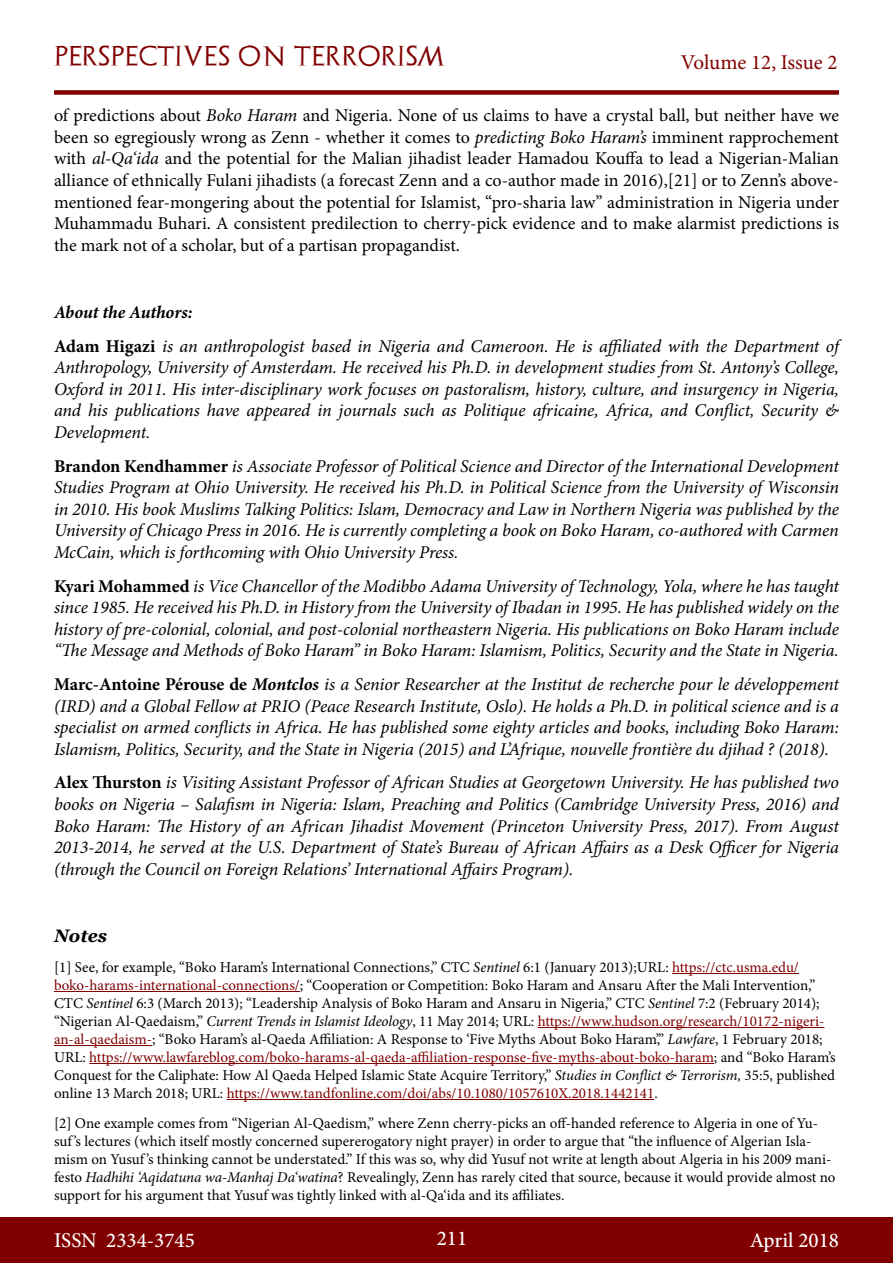
<style>
.page{position:relative;width:893px;height:1263px;background:#fff}
.page>*{position:absolute;margin:0;border:0;box-sizing:border-box;transform-origin:0 0}
.t1{font:500 21px "Minion Pro";color:#fff}
.t2{font:21px "Archeologicaps";letter-spacing:.045em;color:#800000}
.t3{font:21px "Minion Pro";letter-spacing:-.005em;color:#800000}
.t4{font:italic 18px/21.6px "Minion Pro";letter-spacing:-.005em;color:#000;text-align:justify}
.t5{font:18px/21.6px "Minion Pro";letter-spacing:-.005em;color:#000;text-align:justify}
.t6{font:italic 700 18px "Georgia";color:#000}
.t7{font:15px/18px "Minion Pro";color:#000}
.s1{font-style:italic}
.s2{font-weight:700}
.s3{font-weight:700;font-style:normal}
.s4{color:#800000}
</style>
<div class="page">
<div style="left:0;top:1217px;width:893px;height:46px;background:#800000"></div>
<div style="left:54px;top:90px;width:785px;height:5px;background:#800000"></div>
<hr style="left:672px;top:973px;width:127px;height:1px;background:#800000">
<hr style="left:54px;top:991px;width:246px;height:1px;background:#800000">
<hr style="left:538px;top:1027px;width:286px;height:1px;background:#800000">
<hr style="left:54px;top:1045px;width:98px;height:1px;background:#800000">
<hr style="left:89px;top:1063px;width:625px;height:1px;background:#800000">
<hr style="left:227px;top:1099px;width:427px;height:1px;background:#800000">
<p class="t2" style="left:54px;top:43px;width:392px">PERSPECTIVES ON TERRORISM</p>
<p class="t3" style="left:681px;top:48px;width:158px">Volume 12, Issue 2</p>
<p class="t5" style="left:54px;top:105px;width:786px">of predictions about <span class="s1">Boko Haram</span> and Nigeria. None of us claims to have a crystal ball, but neither have we been so egregiously wrong as Zenn - whether it comes to <span class="s1">predicting Boko Haram’s</span> imminent rapprochement with <span class="s1">al-Qa‘ida</span> and the potential for the Malian jihadist leader Hamadou Kouffa to lead a Nigerian-Malian alliance of ethnically Fulani jihadists (a forecast Zenn and a co-author made in 2016),[21] or to Zenn’s above&shy;mentioned fear-mongering about the potential for Islamist, “pro-sharia law” administration in Nigeria under Muhammadu Buhari. A consistent predilection to cherry-pick evidence and to make alarmist predictions is the mark not of a scholar, but of a partisan propagandist.</p>
<p class="t4" style="left:54px;top:295px;width:786px;line-height:33.6px"><span class="s2">About the Authors:<br></span><span class="s3">Adam Higazi</span> is an anthropologist based in Nigeria and Cameroon. He is affiliated with the Department of</p>
<p class="t4" style="left:54px;top:357px;width:787px">Anthropology, University of Amsterdam. He received his Ph.D. in development studies from St. Antony’s College, Oxford in 2011. His inter-disciplinary work focuses on pastoralism, history, culture, and insurgency in Nigeria, and his publications have appeared in journals such as Politique africaine, Africa, and Conflict, Security &amp; Development.</p>
<p class="t4" style="left:54px;top:455px;width:786px"><span class="s3">Brandon Kendhammer</span> is Associate Professor of Political Science and Director of the International Development Studies Program at Ohio University. He received his Ph.D. in Political Science from the University of Wisconsin in 2010. His book Muslims Talking Politics: Islam, Democracy and Law in Northern Nigeria was published by the University of Chicago Press in 2016. He is currently completing a book on Boko Haram, co-authored with Carmen McCain, which is forthcoming with Ohio University Press.</p>
<p class="t4" style="left:54px;top:575px;width:786px"><span class="s3">Kyari Mohammed</span> is Vice Chancellor of the Modibbo Adama University of Technology, Yola, where he has taught since 1985. He received his Ph.D. in History from the University of Ibadan in 1995. He has published widely on the history of pre-colonial, colonial, and post-colonial northeastern Nigeria. His publications on Boko Haram include “The Message and Methods of Boko Haram” in Boko Haram: Islamism, Politics, Security and the State in Nigeria.</p>
<p class="t4" style="left:54px;top:673px;width:787px"><span class="s3">Marc-Antoine Pérouse de</span> <span class="s2">Montclos</span> is a Senior Researcher at the Institut de recherche pour le développement (IRD) and a Global Fellow at PRIO (Peace Research Institute, Oslo). He holds a Ph.D. in political science and is a specialist on armed conflicts in Africa. He has published some eighty articles and books, including Boko Haram:<br>Islamism, Politics, Security, and the State in Nigeria (2015) and L’Afrique, nouvelle frontière du djihad ? (2018).</p>
<p class="t4" style="left:54px;top:772px;width:786px"><span class="s3">Alex Thurston</span> is Visiting Assistant Professor of African Studies at Georgetown University. He has published two books on Nigeria – Salafism in Nigeria: Islam, Preaching and Politics (Cambridge University Press, 2016) and Boko Haram: The History of an African Jihadist Movement (Princeton University Press, 2017). From August 2013-2014, he served at the U.S. Department of State’s Bureau of African Affairs as a Desk Officer for Nigeria (through the Council on Foreign Relations’ International Affairs Program).</p>
<p class="t6" style="left:54px;top:924px;width:55px">Notes</p>
<p class="t7" style="left:54px;top:958px;width:783px">[1] See, for example, “Boko Haram’s International Connections,” CTC <span class="s1">Sentinel</span> 6:1 (January 2013);URL: <span class="s4">https://ctc.usma.edu/ boko-harams-international-connections/</span>; “Cooperation or Competition: Boko Haram and Ansaru After the Mali Intervention,” CTC <span class="s1">Sentinel</span> 6:3 (March 2013); “Leadership Analysis of Boko Haram and Ansaru in Nigeria,” CTC <span class="s1">Sentinel</span> 7:2 (February 2014); “Nigerian Al-Qaedaism,” <span class="s1">Current Trends in Islamist Ideology</span>, 11 May 2014; URL: <span class="s4">https://www.hudson.org/research/10172-nigeri&shy;an-al-qaedaism-</span>; “Boko Haram’s al-Qaeda Affiliation: A Response to ‘Five Myths About Boko Haram’,” <span class="s1">Lawfare</span>, 1 February 2018; URL: <span class="s4">https://www.lawfareblog.com/boko-harams-al-qaeda-affiliation-response-five-myths-about-boko-haram</span>; and “Boko Haram’s Conquest for the Caliphate: How Al Qaeda Helped Islamic State Acquire Territory,” <span class="s1">Studies in Conflict &amp; Terrorism,</span> 35:5, published online 13 March 2018; URL: <span class="s4">https://www.tandfonline.com/doi/abs/10.1080/1057610X.2018.1442141</span>.</p>
<p class="t7" style="left:54px;top:1114px;width:783px">[2] One example comes from “Nigerian Al-Qaedism,” where Zenn cherry-picks an off-handed reference to Algeria in one of Yu&shy;suf ’s lectures (which itself mostly concerned supererogatory night prayer) in order to argue that “the influence of Algerian Isla&shy;mism on Yusuf ’s thinking cannot be understated.” If this was so, why did Yusuf not write at length about Algeria in his 2009 mani&shy;festo <span class="s1">Hadhihi ‘Aqidatuna wa-Manhaj Da‘watina</span>? Revealingly, Zenn has rarely cited that source, because it would provide almost no support for his argument that Yusuf was tightly linked with al-Qa‘ida and its affiliates.</p>
<p class="t1" style="left:54px;top:1226px;width:142px">ISSN 2334-3745</p>
<p class="t1" style="left:437px;top:1224px;width:32px">211</p>
<p class="t1" style="left:750px;top:1226px;width:91px">April 2018</p>
</div>
